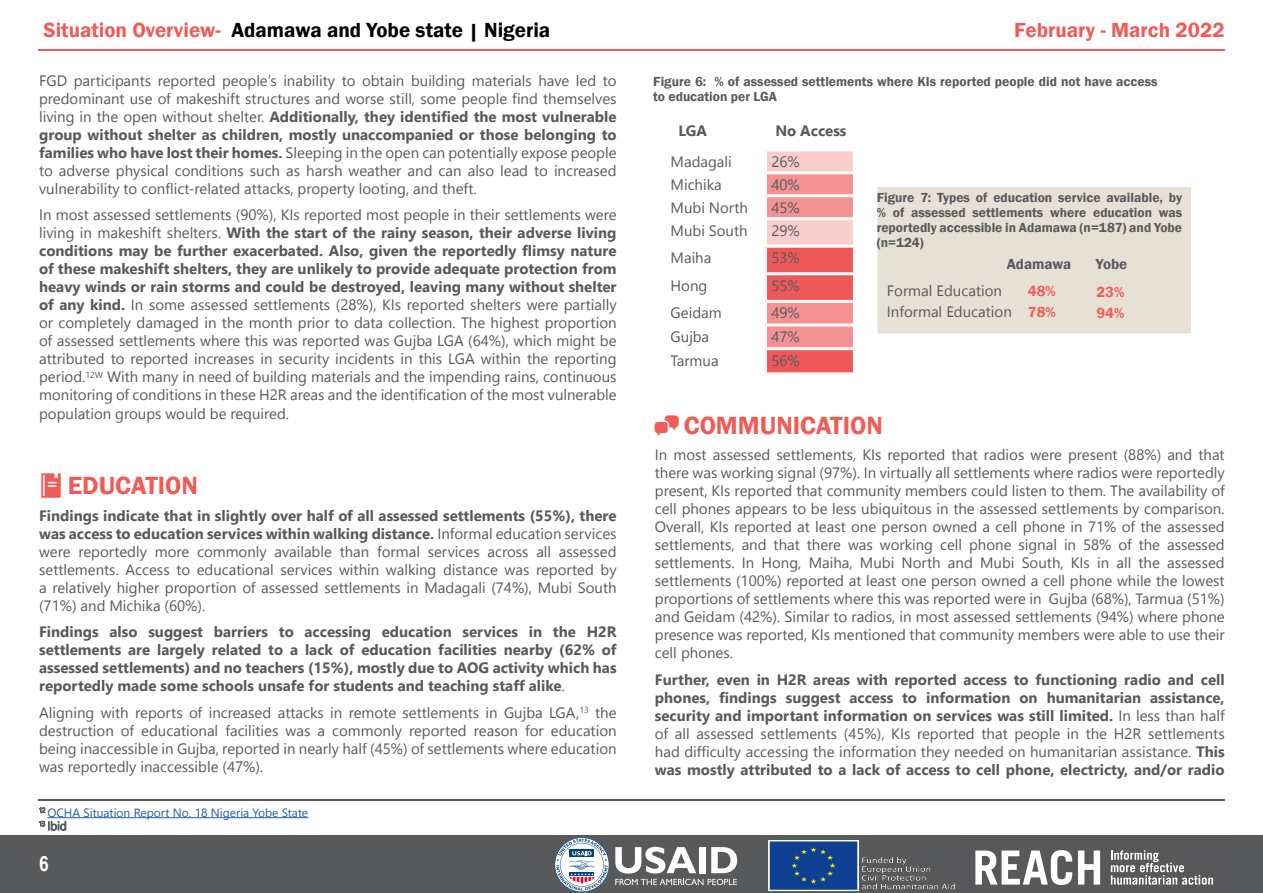
<style>
.page{position:relative;width:1263px;height:893px;background:#fff}
.page>*{position:absolute;margin:0;border:0;box-sizing:border-box;transform-origin:0 0}
.t1{font:600 25.5px "Franklin Gothic";color:#f15b55}
.t2{font:600 21px "Franklin Gothic";color:#000}
.t3{font:600 21px "Franklin Gothic";color:#f15b55}
.t4{font:700 21px "Arial Narrow";color:#fff}
.t5{font:15px/18px "Leelawadee UI";color:#58595b;text-align:justify}
.t6{font:700 15px/18px "Leelawadee UI";color:#58595b;text-align:justify}
.t7{font:600 15px/21px "Franklin Gothic";color:#f15b55}
.t8{font:600 15px "Franklin Gothic";color:#58595b}
.t9{font:600 13.5px/15px "Franklin Gothic";color:#58595b}
.t10{font:12px/13.5px "Leelawadee UI";color:#215e9e}
.s1{color:#f15b55}
.s2{font-weight:700}
.s3{font-weight:400}
.s4{font-weight:300;color:#58595b}
</style>
<div class="page">
<hr style="left:38px;top:49px;width:1187px;height:2px;background:#f15b55">
<div style="left:0;top:836px;width:1263px;height:57px;background:#58595b"></div>
<svg style="left:975px;top:850px;width:125px;height:35px"></svg>
<svg style="left:1111px;top:850px;width:102px;height:35px"></svg>
<img style="left:768px;top:840px;width:187px;height:51px">
<svg style="left:615px;top:879px;width:122px;height:6px"></svg>
<svg style="left:615px;top:847px;width:81px;height:26px"></svg>
<div style="left:699px;top:847px;width:7px;height:26px;background:#fff"></div>
<svg style="left:711px;top:847px;width:26px;height:26px"></svg>
<svg style="left:555px;top:837px;width:54px;height:55px"></svg>
<hr style="left:38px;top:799px;width:1187px;height:2px;background:#58595b">
<hr style="left:47px;top:817px;width:261px;height:1px;background:#215e9e">
<svg style="left:767px;top:151px;width:86px;height:221px"></svg>
<div style="left:765px;top:274px;width:89px;height:27px;background:#ee5859"></div>
<hr style="left:765px;top:171px;width:91px;height:3px;background:#fff">
<hr style="left:765px;top:194px;width:91px;height:3px;background:#fff">
<hr style="left:765px;top:217px;width:91px;height:3px;background:#fff">
<hr style="left:765px;top:245px;width:91px;height:3px;background:#fff">
<hr style="left:765px;top:272px;width:91px;height:3px;background:#fff">
<hr style="left:764px;top:275px;width:3px;height:25px;background:#fff">
<hr style="left:765px;top:300px;width:91px;height:3px;background:#fff">
<hr style="left:765px;top:324px;width:91px;height:3px;background:#fff">
<hr style="left:765px;top:347px;width:91px;height:3px;background:#fff">
<hr style="left:853px;top:275px;width:3px;height:25px;background:#fff">
<div style="left:871px;top:181px;width:326px;height:158px;background:#e7e1d5;border:6px solid #fff"></div>
<h2 class="t2" style="left:44px;top:17px;width:508px"><span class="s1">Situation Overview-</span> Adamawa and Yobe state | Nigeria</h2>
<h2 class="t3" style="left:1014px;top:17px;width:212px">February - March 2022</h2>
<p class="t5" style="left:39px;top:71px;width:579px">FGD participants reported people’s inability to obtain building materials have led to predominant use of makeshift structures and worse still, some people find themselves living in the open without shelter. <span class="s2">Additionally, they identified the most vulnerable group without shelter as children, mostly unaccompanied or those belonging to families who have lost their homes.</span> Sleeping in the open can potentially expose people to adverse physical conditions such as harsh weather and can also lead to increased vulnerability to conflict-related attacks, property looting, and theft.</p>
<p class="t5" style="left:39px;top:205px;width:579px">In most assessed settlements (90%), KIs reported most people in their settlements were living in makeshift shelters. <span class="s2">With the start of the rainy season, their adverse living conditions may be further exacerbated. Also, given the reportedly flimsy nature of these makeshift shelters, they are unlikely to provide adequate protection from heavy winds or rain storms and could be destroyed, leaving many without shelter of any kind.</span> In some assessed settlements (28%), KIs reported shelters were partially or completely damaged in the month prior to data collection. The highest proportion of assessed settlements where this was reported was Gujba LGA (64%), which might be attributed to reported increases in security incidents in this LGA within the reporting period.<sup>12W</sup> With many in need of building materials and the impending rains, continuous monitoring of conditions in these H2R areas and the identification of the most vulnerable population groups would be required.</p>
<h1 class="t1" style="left:68px;top:470px;width:132px">EDUCATION</h1>
<p class="t5" style="left:39px;top:506px;width:579px"><span class="s2">Findings indicate that in slightly over half of all assessed settlements (55%), there was access to education services within walking distance.</span> Informal education services were reportedly more commonly available than formal services across all assessed settlements. Access to educational services within walking distance was reported by a relatively higher proportion of assessed settlements in Madagali (74%), Mubi South (71%) and Michika (60%).</p>
<p class="t6" style="left:39px;top:622px;width:579px">Findings also suggest barriers to accessing education services in the H2R settlements are largely related to a lack of education facilities nearby (62% of assessed settlements) and no teachers (15%), mostly due to AOG activity which has reportedly made some schools unsafe for students and teaching staff alike<span class="s3">.</span></p>
<p class="t5" style="left:39px;top:703px;width:579px">Aligning with reports of increased attacks in remote settlements in Gujba LGA,<sup>13</sup> the destruction of educational facilities was a commonly reported reason for education being inaccessible in Gujba, reported in nearly half (45%) of settlements where education was reportedly inaccessible (47%).</p>
<p class="t10" style="left:39px;top:805px;width:271px"><sup>12</sup> OCHA Situation Report No. 18 Nigeria Yobe State<br><sup>13</sup> <span class="s4">Ibid</span></p>
<h2 class="t4" style="left:39px;top:847px;width:11px">6</h2>
<p class="t9" style="left:653px;top:74px;width:506px">Figure 6: % of assessed settlements where KIs reported people did not have access to education per LGA</p>
<p class="t6" style="left:678px;top:120px;width:30px">LGA</p>
<p class="t6" style="left:775px;top:120px;width:73px">No Access</p>
<p class="t5" style="left:670px;top:152px;width:63px">Madagali</p>
<p class="t5" style="left:771px;top:152px;width:30px">26%</p>
<p class="t5" style="left:670px;top:175px;width:53px">Michika</p>
<p class="t5" style="left:771px;top:175px;width:30px">40%</p>
<p class="t5" style="left:670px;top:198px;width:79px">Mubi North</p>
<p class="t5" style="left:771px;top:198px;width:30px">45%</p>
<p class="t5" style="left:670px;top:220px;width:79px">Mubi South</p>
<p class="t5" style="left:771px;top:220px;width:30px">29%</p>
<p class="t5" style="left:670px;top:248px;width:42px">Maiha</p>
<p class="t5" style="left:771px;top:248px;width:30px">53%</p>
<p class="t5" style="left:670px;top:276px;width:38px">Hong</p>
<p class="t5" style="left:771px;top:276px;width:30px">55%</p>
<p class="t5" style="left:670px;top:303px;width:53px">Geidam</p>
<p class="t5" style="left:771px;top:303px;width:30px">49%</p>
<p class="t5" style="left:670px;top:327px;width:40px">Gujba</p>
<p class="t5" style="left:771px;top:327px;width:30px">47%</p>
<p class="t5" style="left:670px;top:350px;width:50px">Tarmua</p>
<p class="t5" style="left:771px;top:350px;width:30px">56%</p>
<p class="t9" style="left:877px;top:190px;width:307px;text-align:justify">Figure 7: Types of education service available, by % of assessed settlements where education was reportedly accessible in Adamawa (n=187) and Yobe (n=124)</p>
<p class="t8" style="left:1007px;top:255px;width:66px">Adamawa</p>
<p class="t8" style="left:1096px;top:255px;width:33px">Yobe</p>
<p class="t7" style="left:1028px;top:280px;width:29px">48%<br>78%</p>
<p class="t7" style="left:1096px;top:281px;width:29px">23%<br>94%</p>
<p class="t5" style="left:887px;top:279px;width:126px;line-height:21px">Formal Education<br>Informal Education</p>
<h1 class="t1" style="left:684px;top:410px;width:201px">COMMUNICATION</h1>
<p class="t5" style="left:655px;top:445px;width:571px">In most assessed settlements, KIs reported that radios were present (88%) and that there was working signal (97%). In virtually all settlements where radios were reportedly present, KIs reported that community members could listen to them. The availability of cell phones appears to be less ubiquitous in the assessed settlements by comparison.<br>Overall, KIs reported at least one person owned a cell phone in 71% of the assessed settlements, and that there was working cell phone signal in 58% of the assessed settlements. In Hong, Maiha, Mubi North and Mubi South, KIs in all the assessed settlements (100%) reported at least one person owned a cell phone while the lowest proportions of settlements where this was reported were in Gujba (68%), Tarmua (51%) and Geidam (42%). Similar to radios, in most assessed settlements (94%) where phone presence was reported, KIs mentioned that community members were able to use their cell phones.</p>
<p class="t6" style="left:655px;top:670px;width:571px">Further, even in H2R areas with reported access to functioning radio and cell phones, findings suggest access to information on humanitarian assistance, security and important information on services was still limited. <span class="s3">In less than half of all assessed settlements (45%), KIs reported that people in the H2R settlements had difficulty accessing the information they needed on humanitarian assistance.</span> This was mostly attributed to a lack of access to cell phone, electricty, and/or radio</p>
</div>
